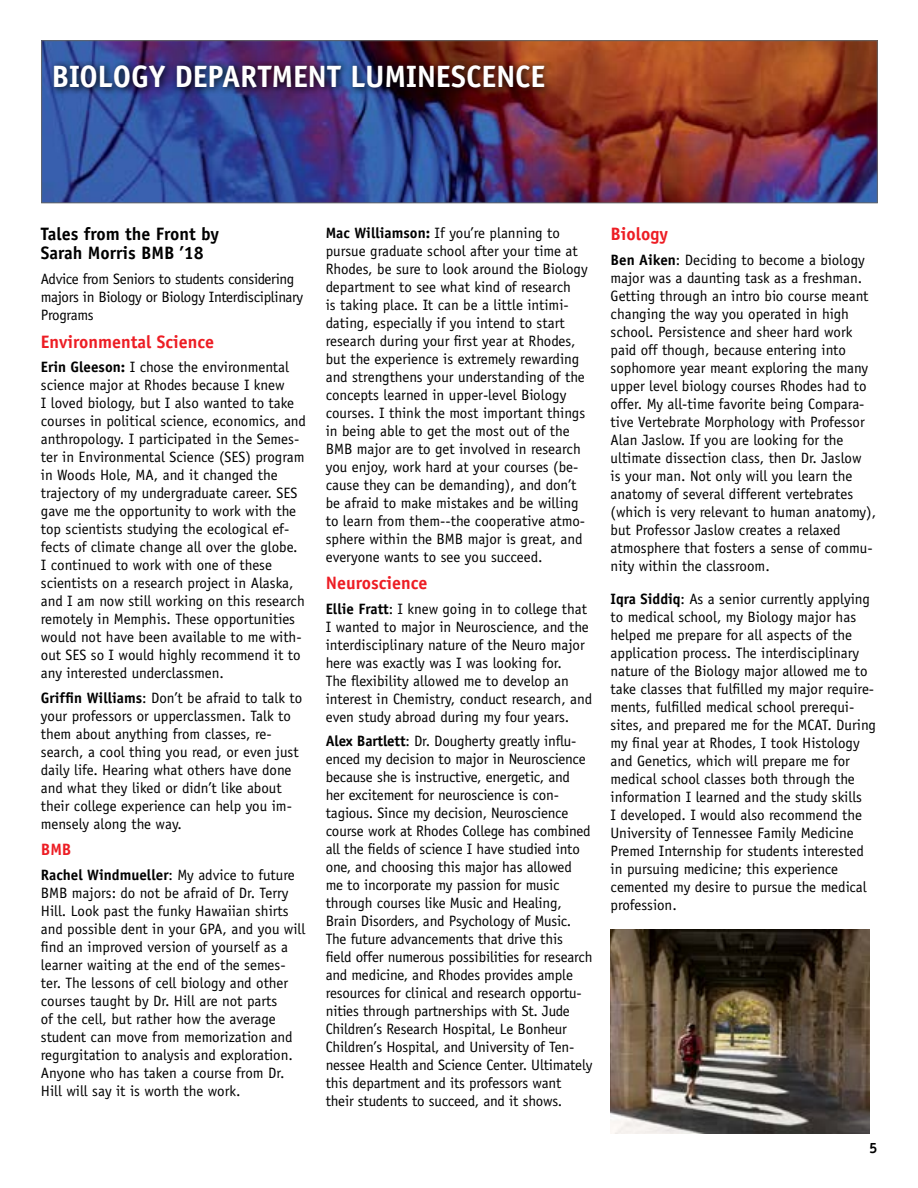
<style>
.page{position:relative;width:918px;height:1188px;background:#fff}
.page>*{position:absolute;margin:0;border:0;box-sizing:border-box;transform-origin:0 0}
.t1{font:700 30.9px "Officina Sans";letter-spacing:-.01em;color:#fff}
.t2{font:700 18px "Officina Sans";color:#ed1d24}
.t3{font:700 18px/19.5px "Officina Sans";color:#000}
.t4{font:700 16.5px "Officina Sans";color:#ed1d24}
.t5{font:15px/18px "Officina Sans";color:#000}
.t6{font:15px/18px "Officina Sans";letter-spacing:-.02em;color:#000}
.t7{font:700 15px "Officina Sans";color:#000}
.s1{font-weight:700}
</style>
<div class="page">
<img style="left:43px;top:42px;width:833px;height:159px">
<div style="left:41px;top:40px;width:837px;height:163px;border:1px solid #636466"></div>
<div style="left:50px;top:61px;width:502px;height:34px;background:#000;opacity:.9"></div>
<img style="left:611px;top:930px;width:259px;height:204px">
<h1 class="t1" style="left:51px;top:57px;width:496px">BIOLOGY DEPARTMENT LUMINESCENCE</h1>
<p class="t3" style="left:41px;top:224px;width:180px">Tales from the Front by<br>Sarah Morris BMB ’18</p>
<p class="t6" style="left:41px;top:270px;width:264px">Advice from Seniors to students considering majors in Biology or Biology Interdisciplinary<br>Programs</p>
<p class="t2" style="left:41px;top:330px;width:175px">Environmental Science</p>
<p class="t5" style="left:41px;top:358px;width:267px"><span class="s1">Erin Gleeson:</span> I chose the environmental science major at Rhodes because I knew<br>I loved biology, but I also wanted to take courses in political science, economics, and anthropology. I participated in the Semes&shy;ter in Environmental Science (SES) program in Woods Hole, MA, and it changed the trajectory of my undergraduate career. SES gave me the opportunity to work with the top scientists studying the ecological ef&shy;fects of climate change all over the globe.<br>I continued to work with one of these scientists on a research project in Alaska, and I am now still working on this research remotely in Memphis. These opportunities would not have been available to me with&shy;out SES so I would highly recommend it to any interested underclassmen.</p>
<p class="t5" style="left:41px;top:689px;width:263px"><span class="s1">Griffin Williams</span>: Don’t be afraid to talk to your professors or upperclassmen. Talk to them about anything from classes, re&shy;search, a cool thing you read, or even just daily life. Hearing what others have done and what they liked or didn’t like about their college experience can help you im&shy;mensely along the way.</p>
<p class="t4" style="left:41px;top:839px;width:32px">BMB</p>
<p class="t5" style="left:41px;top:866px;width:266px"><span class="s1">Rachel Windmueller</span>: My advice to future BMB majors: do not be afraid of Dr. Terry Hill. Look past the funky Hawaiian shirts and possible dent in your GPA, and you will find an improved version of yourself as a learner waiting at the end of the semes&shy;ter. The lessons of cell biology and other courses taught by Dr. Hill are not parts<br>of the cell, but rather how the average student can move from memorization and regurgitation to analysis and exploration.<br>Anyone who has taken a course from Dr.<br>Hill will say it is worth the work.</p>
<p class="t5" style="left:326px;top:223px;width:264px"><span class="s1">Mac Williamson:</span> If you’re planning to pursue graduate school after your time at Rhodes, be sure to look around the Biology department to see what kind of research<br>is taking place. It can be a little intimi&shy;dating, especially if you intend to start research during your first year at Rhodes, but the experience is extremely rewarding and strengthens your understanding of the concepts learned in upper-level Biology courses. I think the most important things in being able to get the most out of the BMB major are to get involved in research you enjoy, work hard at your courses (be&shy;cause they can be demanding), and don’t be afraid to make mistakes and be willing to learn from them--the cooperative atmo&shy;sphere within the BMB major is great, and everyone wants to see you succeed.</p>
<p class="t2" style="left:326px;top:572px;width:103px">Neuroscience</p>
<p class="t5" style="left:326px;top:600px;width:268px"><span class="s1">Ellie Fratt</span>: I knew going in to college that I wanted to major in Neuroscience, and the interdisciplinary nature of the Neuro major here was exactly was I was looking for.<br>The flexibility allowed me to develop an interest in Chemistry, conduct research, and even study abroad during my four years.</p>
<p class="t5" style="left:326px;top:732px;width:268px"><span class="s1">Alex Bartlett</span>: Dr. Dougherty greatly influ&shy;enced my decision to major in Neuroscience because she is instructive, energetic, and her excitement for neuroscience is con&shy;tagious. Since my decision, Neuroscience course work at Rhodes College has combined all the fields of science I have studied into one, and choosing this major has allowed me to incorporate my passion for music through courses like Music and Healing, Brain Disorders, and Psychology of Music.<br>The future advancements that drive this<br>field offer numerous possibilities for research and medicine, and Rhodes provides ample resources for clinical and research opportu&shy;nities through partnerships with St. Jude Children’s Research Hospital, Le Bonheur Children’s Hospital, and University of Ten&shy;nessee Health and Science Center. Ultimately this department and its professors want their students to succeed, and it shows.</p>
<p class="t2" style="left:611px;top:223px;width:59px">Biology</p>
<p class="t5" style="left:611px;top:251px;width:267px"><span class="s1">Ben Aiken</span>: Deciding to become a biology major was a daunting task as a freshman.<br>Getting through an intro bio course meant changing the way you operated in high school. Persistence and sheer hard work paid off though, because entering into sophomore year meant exploring the many upper level biology courses Rhodes had to offer. My all-time favorite being Compara&shy;tive Vertebrate Morphology with Professor Alan Jaslow. If you are looking for the ultimate dissection class, then Dr. Jaslow<br>is your man. Not only will you learn the anatomy of several different vertebrates (which is very relevant to human anatomy), but Professor Jaslow creates a relaxed atmosphere that fosters a sense of commu&shy;nity within the classroom.</p>
<p class="t5" style="left:611px;top:590px;width:267px"><span class="s1">Iqra Siddiq</span>: As a senior currently applying to medical school, my Biology major has helped me prepare for all aspects of the application process. The interdisciplinary nature of the Biology major allowed me to take classes that fulfilled my major require&shy;ments, fulfilled medical school prerequi&shy;sites, and prepared me for the MCAT. During my final year at Rhodes, I took Histology and Genetics, which will prepare me for medical school classes both through the information I learned and the study skills<br>I developed. I would also recommend the University of Tennessee Family Medicine Premed Internship for students interested in pursuing medicine; this experience cemented my desire to pursue the medical profession.</p>
<p class="t7" style="left:869px;top:1138px;width:10px">5</p>
</div>
